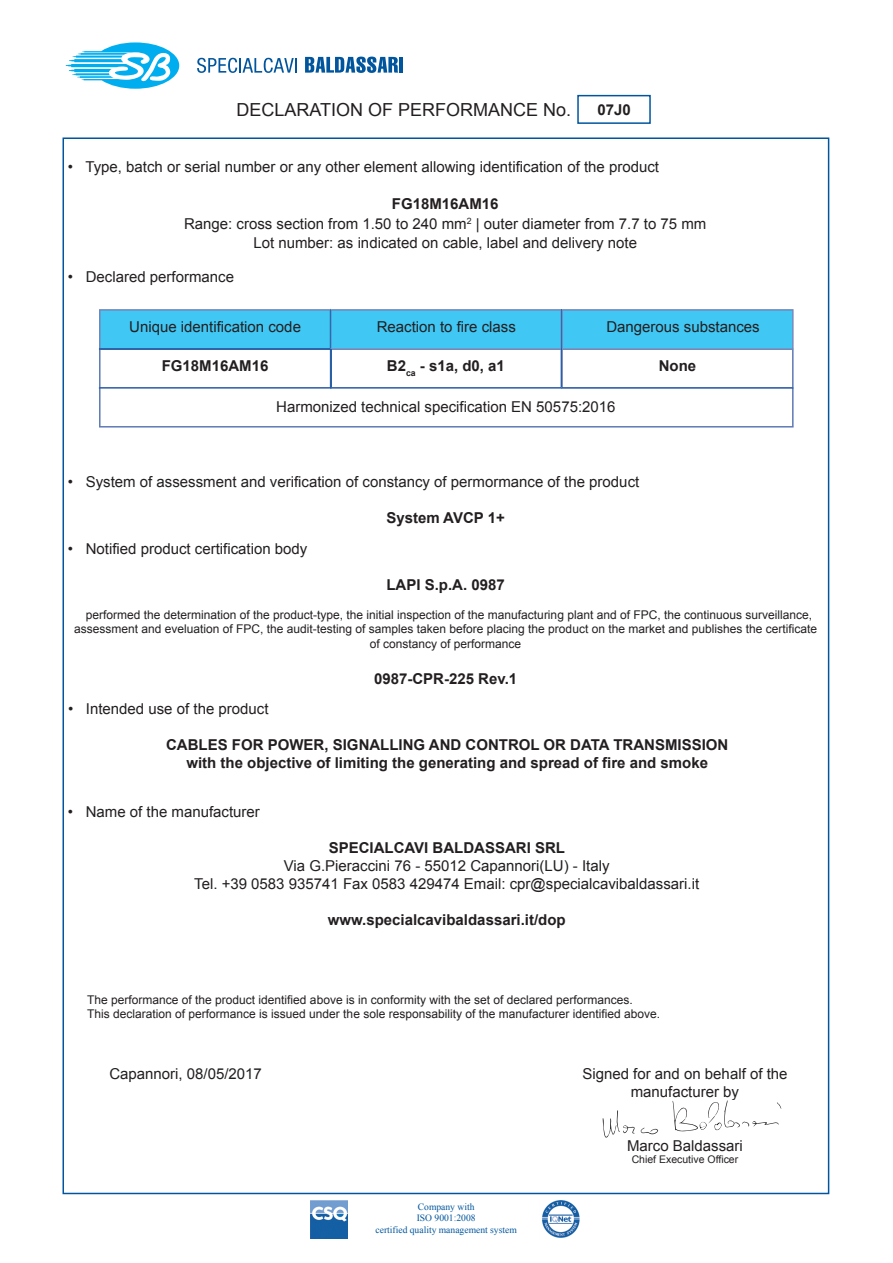
<style>
.page{position:relative;width:893px;height:1263px;background:#fff}
.page>*{position:absolute;margin:0;border:0;box-sizing:border-box;transform-origin:0 0}
.t1{font:18px "Arial";color:#231f20}
.t2{font:15px/19.5px "Arial";color:#231f20;text-align:center}
.t3{font:700 15px/18px "Arial";color:#231f20;text-align:center}
.t4{font:12px/14.4px "Arial";color:#231f20}
.t5{font:10.5px "Arial";color:#231f20}
.t6{font:9.6px/11.6px "Times New Roman";color:#01559d;text-align:center}
.s1{font-weight:700}
</style>
<div class="page">
<div style="left:577px;top:95px;width:74px;height:29px;background:#fff;border:2px solid #01559e"></div>
<svg style="left:66px;top:42px;width:113px;height:47px"></svg>
<svg style="left:197px;top:58px;width:100px;height:15px"></svg>
<svg style="left:305px;top:57px;width:93px;height:16px"></svg>
<hr style="left:399px;top:57px;width:4px;height:16px;background:#01559d">
<img style="left:310px;top:1201px;width:38px;height:37px">
<img style="left:542px;top:1201px;width:38px;height:37px">
<svg style="left:99px;top:309px;width:695px;height:118px"></svg>
<svg style="left:602px;top:1100px;width:180px;height:38px"></svg>
<p class="t1" style="left:237px;top:98px;width:336px">DECLARATION OF PERFORMANCE No.</p>
<p class="t3" style="left:597px;top:101px;width:35px">07J0</p>
<p class="t2" style="left:68px;top:157px;width:593px">• Type, batch or serial number or any other element allowing identification of the product</p>
<p class="t2" style="left:184px;top:194px;width:524px"><span class="s1">FG18M16AM16<br></span>Range: cross section from 1.50 to 240 mm<sup>2</sup> | outer diameter from 7.7 to 75 mm<br>Lot number: as indicated on cable, label and delivery note</p>
<p class="t2" style="left:68px;top:267px;width:168px">• Declared performance</p>
<p class="t2" style="left:129px;top:317px;width:173px">Unique identification code</p>
<p class="t2" style="left:377px;top:317px;width:141px">Reaction to fire class</p>
<p class="t2" style="left:606px;top:317px;width:155px">Dangerous substances</p>
<p class="t3" style="left:659px;top:358px;width:39px">None</p>
<p class="t2" style="left:276px;top:397px;width:341px">Harmonized technical specification EN 50575:2016</p>
<p class="t3" style="left:162px;top:357px;width:108px">FG18M16AM16</p>
<p class="t3" style="left:387px;top:357px;width:120px">B2<sub>ca</sub> - s1a, d0, a1</p>
<p class="t2" style="left:68px;top:472px;width:573px">• System of assessment and verification of constancy of permormance of the product</p>
<p class="t3" style="left:386px;top:509px;width:120px">System AVCP 1+</p>
<p class="t2" style="left:68px;top:539px;width:241px">• Notified product certification body</p>
<p class="t3" style="left:386px;top:576px;width:120px">LAPI S.p.A. 0987</p>
<p class="t4" style="left:74px;top:607px;width:745px;text-align:center">performed the determination of the product-type, the initial inspection of the manufacturing plant and of FPC, the continuous surveillance, assessment and eveluation of FPC, the audit-testing of samples taken before placing the product on the market and publishes the certificate of constancy of performance</p>
<p class="t3" style="left:374px;top:670px;width:145px">0987-CPR-225 Rev.1</p>
<p class="t2" style="left:68px;top:699px;width:202px">• Intended use of the product</p>
<p class="t3" style="left:166px;top:736px;width:564px">CABLES FOR POWER, SIGNALLING AND CONTROL OR DATA TRANSMISSION with the objective of limiting the generating and spread of fire and smoke</p>
<p class="t2" style="left:68px;top:802px;width:193px">• Name of the manufacturer</p>
<p class="t3" style="left:329px;top:839px;width:238px">SPECIALCAVI BALDASSARI SRL</p>
<p class="t2" style="left:194px;top:857px;width:507px;line-height:18px">Via G.Pieraccini 76 - 55012 Capannori(LU) - Italy<br>Tel. +39 0583 935741 Fax 0583 429474 Email: cpr@specialcavibaldassari.it</p>
<p class="t3" style="left:328px;top:911px;width:239px">www.specialcavibaldassari.it/dop</p>
<p class="t4" style="left:87px;top:992px;width:574px">The performance of the product identified above is in conformity with the set of declared performances.<br>This declaration of performance is issued under the sole responsability of the manufacturer identified above.</p>
<p class="t2" style="left:109px;top:1064px;width:154px">Capannori, 08/05/2017</p>
<p class="t2" style="left:582px;top:1064px;width:207px;line-height:18px">Signed for and on behalf of the manufacturer by</p>
<p class="t6" style="left:376px;top:1201px;width:143px">Company with<br>ISO 9001:2008<br>certified quality management system</p>
<p class="t2" style="left:627px;top:1136px;width:117px">Marco Baldassari</p>
<p class="t5" style="left:632px;top:1152px;width:108px">Chief Executive Officer</p>
</div>
